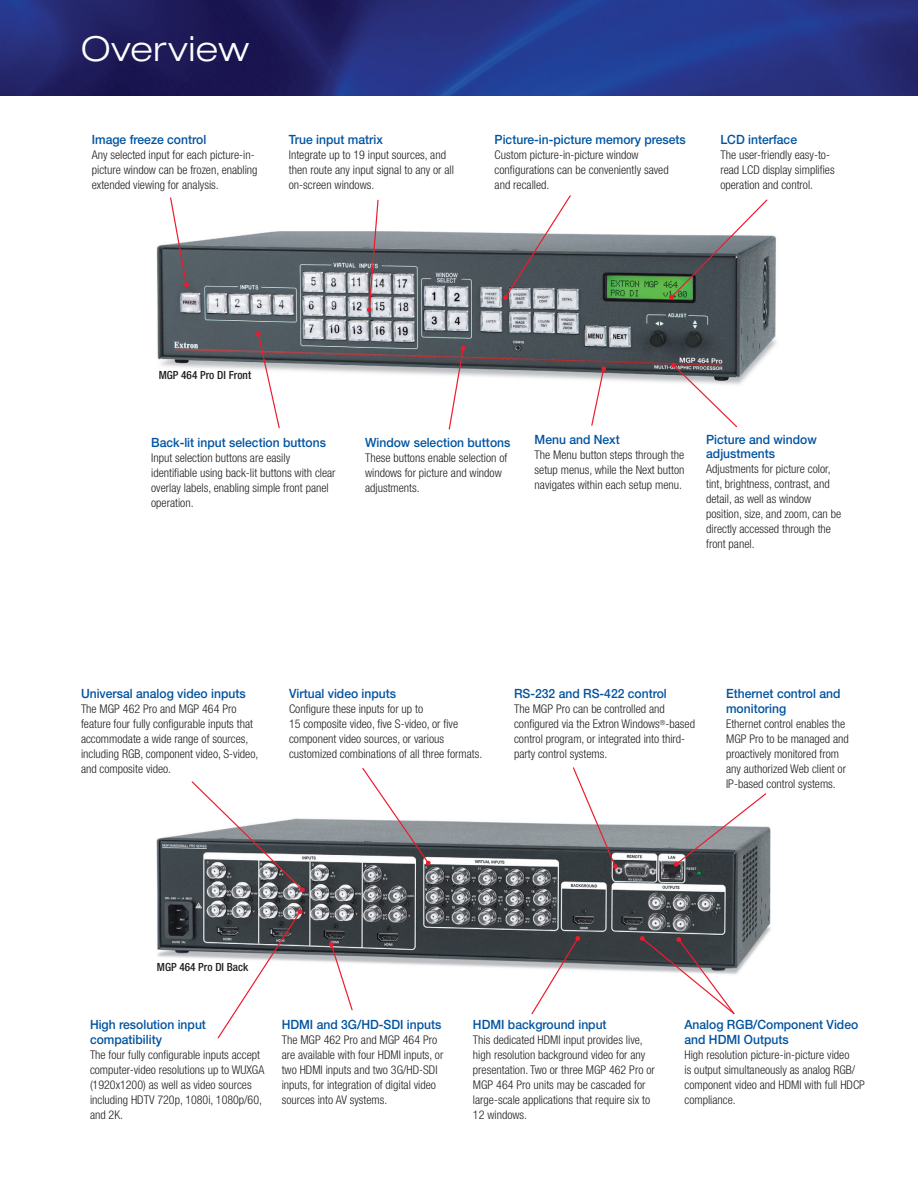
<style>
.page{position:relative;width:918px;height:1188px;background:#fff}
.page>*{position:absolute;margin:0;border:0;box-sizing:border-box;transform-origin:0 0}
.t1{font:300 expanded 34.5px "Helvetica Neue LT Std";color:#fff}
.t2{font:500 12.75px/14.7px "Helvetica Neue LT Std";color:#0153a0;scale:.95 1}
.t3{font:300 condensed 12px/15px "Helvetica Neue LT Std";color:#231f20}
.t4{font:500 condensed 11.25px "Helvetica Neue LT Std";color:#231f20}
</style>
<div class="page">
<img style="left:0;top:0;width:918px;height:95px">
<img style="left:156px;top:232px;width:621px;height:153px">
<img style="left:156px;top:818px;width:615px;height:156px">
<svg style="left:169px;top:197px;width:20px;height:90px"></svg>
<svg style="left:367px;top:199px;width:12px;height:114px"></svg>
<svg style="left:503px;top:195px;width:69px;height:105px"></svg>
<svg style="left:669px;top:199px;width:99px;height:101px"></svg>
<svg style="left:256px;top:331px;width:25px;height:98px"></svg>
<svg style="left:448px;top:345px;width:18px;height:85px"></svg>
<svg style="left:590px;top:366px;width:16px;height:60px"></svg>
<svg style="left:671px;top:363px;width:67px;height:65px"></svg>
<svg style="left:191px;top:781px;width:114px;height:111px"></svg>
<svg style="left:361px;top:768px;width:70px;height:98px"></svg>
<svg style="left:572px;top:767px;width:46px;height:102px"></svg>
<svg style="left:674px;top:793px;width:93px;height:74px"></svg>
<svg style="left:216px;top:909px;width:87px;height:130px"></svg>
<svg style="left:329px;top:942px;width:25px;height:69px"></svg>
<svg style="left:530px;top:936px;width:51px;height:79px"></svg>
<svg style="left:640px;top:936px;width:96px;height:79px"></svg>
<h1 class="t1" style="left:81px;top:28px;width:170px">Overview</h1>
<p class="t2" style="left:92px;top:132px;width:122px">Image freeze control</p>
<p class="t3" style="left:92px;top:147px;width:167px">Any selected input for each picture-in&shy;picture window can be frozen, enabling extended viewing for analysis.</p>
<p class="t2" style="left:289px;top:132px;width:100px">True input matrix</p>
<p class="t3" style="left:289px;top:147px;width:167px">Integrate up to 19 input sources, and then route any input signal to any or all on-screen windows.</p>
<p class="t2" style="left:495px;top:132px;width:203px">Picture-in-picture memory presets</p>
<p class="t3" style="left:495px;top:147px;width:176px">Custom picture-in-picture window configurations can be conveniently saved and recalled.</p>
<p class="t2" style="left:720px;top:132px;width:82px">LCD interface</p>
<p class="t3" style="left:720px;top:147px;width:116px">The user-friendly easy-to&shy;read LCD display simplifies operation and control.</p>
<p class="t4" style="left:159px;top:369px;width:94px">MGP 464 Pro DI Front</p>
<p class="t2" style="left:151px;top:434px;width:185px">Back-lit input selection buttons</p>
<p class="t3" style="left:151px;top:450px;width:186px">Input selection buttons are easily identifiable using back-lit buttons with clear overlay labels, enabling simple front panel operation.</p>
<p class="t2" style="left:365px;top:435px;width:155px">Window selection buttons</p>
<p class="t3" style="left:365px;top:450px;width:144px">These buttons enable selection of windows for picture and window adjustments.</p>
<p class="t2" style="left:535px;top:432px;width:91px">Menu and Next</p>
<p class="t3" style="left:535px;top:447px;width:151px;text-align:justify">The Menu button steps through the setup menus, while the Next button navigates within each setup menu.</p>
<p class="t2" style="left:706px;top:432px;width:118px">Picture and window adjustments</p>
<p class="t3" style="left:706px;top:461px;width:136px">Adjustments for picture color, tint, brightness, contrast, and detail, as well as window position, size, and zoom, can be directly accessed through the front panel.</p>
<p class="t2" style="left:81px;top:686px;width:175px">Universal analog video inputs</p>
<p class="t3" style="left:81px;top:701px;width:179px">The MGP 462 Pro and MGP 464 Pro feature four fully configurable inputs that accommodate a wide range of sources, including RGB, component video, S-video, and composite video.</p>
<p class="t2" style="left:289px;top:686px;width:114px">Virtual video inputs</p>
<p class="t3" style="left:289px;top:701px;width:195px">Configure these inputs for up to<br>15 composite video, five S-video, or five component video sources, or various customized combinations of all three formats.</p>
<p class="t2" style="left:514px;top:686px;width:162px">RS-232 and RS-422 control</p>
<p class="t3" style="left:514px;top:701px;width:183px">The MGP Pro can be controlled and configured via the Extron Windows<sup>®</sup>-based control program, or integrated into third&shy;party control systems.</p>
<p class="t2" style="left:726px;top:686px;width:122px">Ethernet control and monitoring</p>
<p class="t3" style="left:726px;top:716px;width:124px">Ethernet control enables the<br>MGP Pro to be managed and proactively monitored from any authorized Web client or<br>IP-based control systems.</p>
<p class="t4" style="left:157px;top:961px;width:93px">MGP 464 Pro DI Back</p>
<p class="t2" style="left:90px;top:1017px;width:124px">High resolution input compatibility</p>
<p class="t3" style="left:90px;top:1047px;width:176px">The four fully configurable inputs accept computer-video resolutions up to WUXGA (1920x1200) as well as video sources including HDTV 720p, 1080i, 1080p/60, and 2K.</p>
<p class="t2" style="left:282px;top:1017px;width:170px">HDMI and 3G/HD-SDI inputs</p>
<p class="t3" style="left:282px;top:1033px;width:163px">The MGP 462 Pro and MGP 464 Pro are available with four HDMI inputs, or two HDMI inputs and two 3G/HD-SDI inputs, for integration of digital video sources into AV systems.</p>
<p class="t2" style="left:473px;top:1017px;width:142px">HDMI background input</p>
<p class="t3" style="left:473px;top:1033px;width:183px">This dedicated HDMI input provides live, high resolution background video for any presentation. Two or three MGP 462 Pro or MGP 464 Pro units may be cascaded for large-scale applications that require six to 12 windows.</p>
<p class="t2" style="left:685px;top:1017px;width:184px">Analog RGB/Component Video and HDMI Outputs</p>
<p class="t3" style="left:685px;top:1047px;width:182px">High resolution picture-in-picture video<br>is output simultaneously as analog RGB/ component video and HDMI with full HDCP compliance.</p>
</div>
